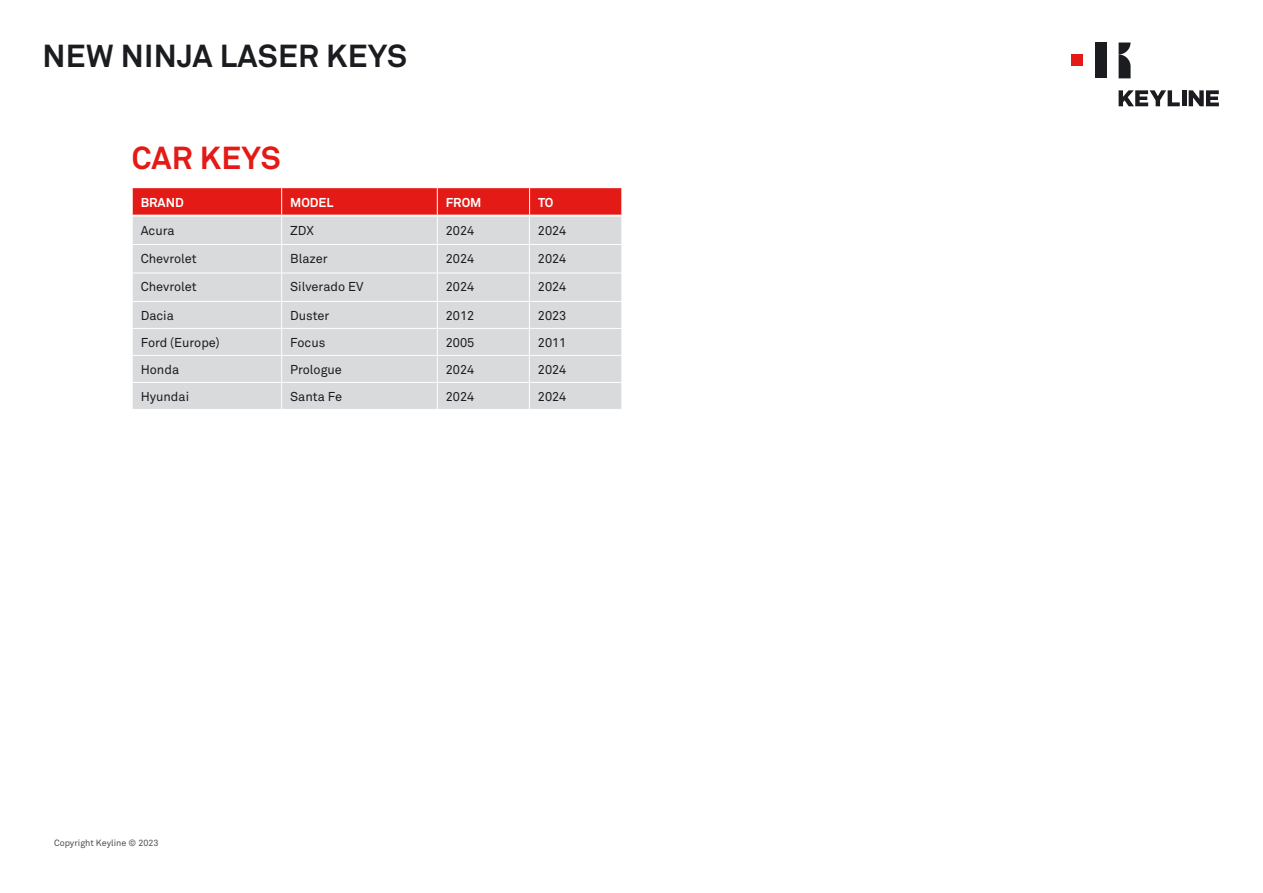
<style>
.page{position:relative;width:1263px;height:893px;background:#fff}
.page>*{position:absolute;margin:0;border:0;box-sizing:border-box;transform-origin:0 0}
.t1{font:700 31.5px "Akkurat Pro";letter-spacing:.01em;color:#1b1c20}
.t2{font:700 31.5px "Akkurat Pro";letter-spacing:.01em;color:#e31a15}
.t3{font:12.75px "Akkurat Pro";color:#1b1c20}
.t4{font:700 12.75px "Akkurat Pro";color:#fff}
.t5{font:9px "Akkurat Pro";color:#504e53}
</style>
<div class="page">
<svg style="left:1118px;top:43px;width:12px;height:35px"></svg>
<div style="left:1095px;top:43px;width:12px;height:35px;background:#1b1c20"></div>
<div style="left:1071px;top:54px;width:12px;height:12px;background:#e31a15"></div>
<svg style="left:1118px;top:90px;width:62px;height:16px"></svg>
<hr style="left:1182px;top:90px;width:4px;height:16px;background:#1b1c20">
<svg style="left:1189px;top:90px;width:30px;height:16px"></svg>
<svg style="left:132px;top:188px;width:490px;height:221px;background:#dbc4c5"></svg>
<h1 class="t1" style="left:43px;top:37px;width:366px">NEW NINJA LASER KEYS</h1>
<h1 class="t2" style="left:132px;top:139px;width:150px">CAR KEYS</h1>
<p class="t4" style="left:141px;top:194px;width:45px">BRAND</p>
<p class="t4" style="left:290px;top:194px;width:45px">MODEL</p>
<p class="t4" style="left:446px;top:194px;width:37px">FROM</p>
<p class="t4" style="left:538px;top:194px;width:17px">TO</p>
<p class="t3" style="left:141px;top:223px;width:35px">Acura</p>
<p class="t3" style="left:290px;top:223px;width:25px">ZDX</p>
<p class="t3" style="left:446px;top:223px;width:30px">2024</p>
<p class="t3" style="left:538px;top:223px;width:30px">2024</p>
<p class="t3" style="left:141px;top:251px;width:58px">Chevrolet</p>
<p class="t3" style="left:290px;top:251px;width:39px">Blazer</p>
<p class="t3" style="left:446px;top:251px;width:30px">2024</p>
<p class="t3" style="left:538px;top:251px;width:30px">2024</p>
<p class="t3" style="left:141px;top:280px;width:58px">Chevrolet</p>
<p class="t3" style="left:290px;top:280px;width:75px">Silverado EV</p>
<p class="t3" style="left:446px;top:280px;width:30px">2024</p>
<p class="t3" style="left:538px;top:280px;width:30px">2024</p>
<p class="t3" style="left:141px;top:308px;width:35px">Dacia</p>
<p class="t3" style="left:290px;top:308px;width:41px">Duster</p>
<p class="t3" style="left:446px;top:308px;width:30px">2012</p>
<p class="t3" style="left:538px;top:308px;width:30px">2023</p>
<p class="t3" style="left:141px;top:335px;width:81px">Ford (Europe)</p>
<p class="t3" style="left:290px;top:335px;width:37px">Focus</p>
<p class="t3" style="left:446px;top:335px;width:30px">2005</p>
<p class="t3" style="left:538px;top:335px;width:30px">2011</p>
<p class="t3" style="left:141px;top:362px;width:40px">Honda</p>
<p class="t3" style="left:290px;top:362px;width:53px">Prologue</p>
<p class="t3" style="left:446px;top:362px;width:30px">2024</p>
<p class="t3" style="left:538px;top:362px;width:30px">2024</p>
<p class="t3" style="left:141px;top:389px;width:50px">Hyundai</p>
<p class="t3" style="left:290px;top:389px;width:53px">Santa Fe</p>
<p class="t3" style="left:446px;top:389px;width:30px">2024</p>
<p class="t3" style="left:538px;top:389px;width:30px">2024</p>
<p class="t5" style="left:54px;top:838px;width:106px">Copyright Keyline © 2023</p>
</div>
